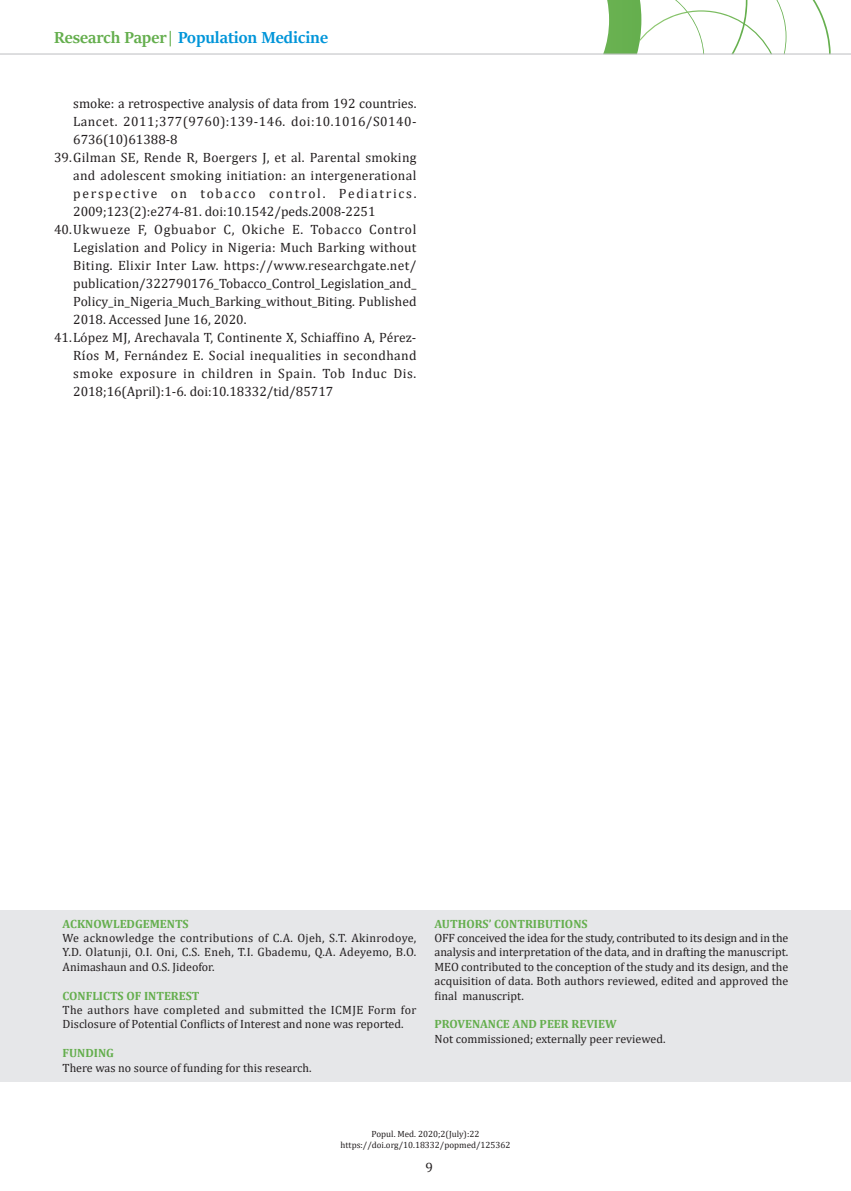
<style>
.page{position:relative;width:851px;height:1191px;background:#fff}
.page>*{position:absolute;margin:0;border:0;box-sizing:border-box;transform-origin:0 0}
.t1{font:700 18px "Sitka Banner";color:#0095d9}
.t2{font:13.5px "Cambria";letter-spacing:.02em;color:#231f20}
.t3{font:13.5px "Cambria";color:#231f20}
.t4{font:13.5px "Cambria";letter-spacing:.05em;color:#231f20}
.t5{font:13.5px "Cambria";letter-spacing:.045em;color:#231f20}
.t6{font:13.5px "Cambria";letter-spacing:.13em;color:#231f20}
.t7{font:12px/14.4px "Cambria";color:#231f20;text-align:justify}
.t8{font:700 12px "Cambria";color:#64ae4d}
.t9{font:9px/10.8px "Cambria";color:#231f20;text-align:center}
.s1{color:#64ae4d}
.s2{font-family:"Georgia";font-size:12.75px}
</style>
<div class="page">
<svg style="left:536px;top:0;width:294px;height:54px"></svg>
<hr style="left:0;top:54px;width:850px;height:1px;background:#bcbdc0">
<div style="left:0;top:909px;width:850px;height:172px;background:#e6e7e9"></div>
<h1 class="t1" style="left:54px;top:25px;width:275px"><span class="s1">Research Paper|</span> Population Medicine</h1>
<p class="t3" style="left:73px;top:95px;width:345px">smoke: a retrospective analysis of data from 192 countries.</p>
<p class="t2" style="left:73px;top:113px;width:345px">Lancet. 2011;377(9760):139-146. doi:10.1016/S0140-</p>
<p class="t3" style="left:73px;top:131px;width:106px">6736(10)61388-8</p>
<p class="t2" style="left:54px;top:149px;width:364px">39.Gilman SE, Rende R, Boergers J, et al. Parental smoking</p>
<p class="t2" style="left:73px;top:167px;width:344px">and adolescent smoking initiation: an intergenerational</p>
<p class="t6" style="left:73px;top:185px;width:345px">perspective on tobacco control. Pediatrics.</p>
<p class="t3" style="left:73px;top:203px;width:304px">2009;123(2):e274-81. doi:10.1542/peds.2008-2251</p>
<p class="t4" style="left:54px;top:221px;width:364px">40.Ukwueze F, Ogbuabor C, Okiche E. Tobacco Control</p>
<p class="t2" style="left:73px;top:239px;width:345px">Legislation and Policy in Nigeria: Much Barking without</p>
<p class="t2" style="left:73px;top:257px;width:344px">Biting. Elixir Inter Law. https://www.researchgate.net/</p>
<p class="t2" style="left:73px;top:275px;width:345px">publication/322790176_Tobacco_Control_Legislation_and_</p>
<p class="t2" style="left:73px;top:293px;width:345px">Policy_in_Nigeria_Much_Barking_without_Biting. Published</p>
<p class="t3" style="left:73px;top:311px;width:175px">2018. Accessed June 16, 2020.</p>
<p class="t2" style="left:54px;top:329px;width:364px">41.L<span class="s2">ó</span>pez MJ, Arechavala T, Continente X, Schiaffino A, Pérez-</p>
<p class="t2" style="left:73px;top:347px;width:345px">R<span class="s2">í</span>os M, Fern<span class="s2">á</span>ndez E. Social inequalities in secondhand</p>
<p class="t5" style="left:73px;top:365px;width:344px">smoke exposure in children in Spain. Tob Induc Dis.</p>
<p class="t3" style="left:73px;top:383px;width:261px">2018;16(April):1-6. doi:10.18332/tid/85717</p>
<p class="t8" style="left:63px;top:915px;width:128px">ACKNOWLEDGEMENTS</p>
<p class="t7" style="left:63px;top:930px;width:355px">We acknowledge the contributions of C.A. Ojeh, S.T. Akinrodoye, Y.D. Olatunji, O.I. Oni, C.S. Eneh, T.I. Gbademu, Q.A. Adeyemo, B.O.<br>Animashaun and O.S. Jideofor.</p>
<p class="t8" style="left:63px;top:987px;width:138px">CONFLICTS OF INTEREST</p>
<p class="t7" style="left:63px;top:1002px;width:355px">The authors have completed and submitted the ICMJE Form for<br>Disclosure of Potential Conflicts of Interest and none was reported.</p>
<p class="t8" style="left:63px;top:1044px;width:53px">FUNDING</p>
<p class="t7" style="left:63px;top:1060px;width:250px">There was no source of funding for this research.</p>
<p class="t8" style="left:434px;top:915px;width:155px">AUTHORS’ CONTRIBUTIONS</p>
<p class="t7" style="left:434px;top:930px;width:355px">OFF conceived the idea for the study, contributed to its design and in the analysis and interpretation of the data, and in drafting the manuscript.<br>MEO contributed to the conception of the study and its design, and the acquisition of data. Both authors reviewed, edited and approved the final manuscript.</p>
<p class="t8" style="left:434px;top:1016px;width:184px">PROVENANCE AND PEER REVIEW</p>
<p class="t7" style="left:434px;top:1031px;width:232px">Not commissioned; externally peer reviewed.</p>
<p class="t9" style="left:340px;top:1128px;width:171px">Popul. Med. 2020;2(July):22 https://doi.org/10.18332/popmed/125362</p>
<p class="t2" style="left:425px;top:1159px;width:9px">9</p>
</div>
